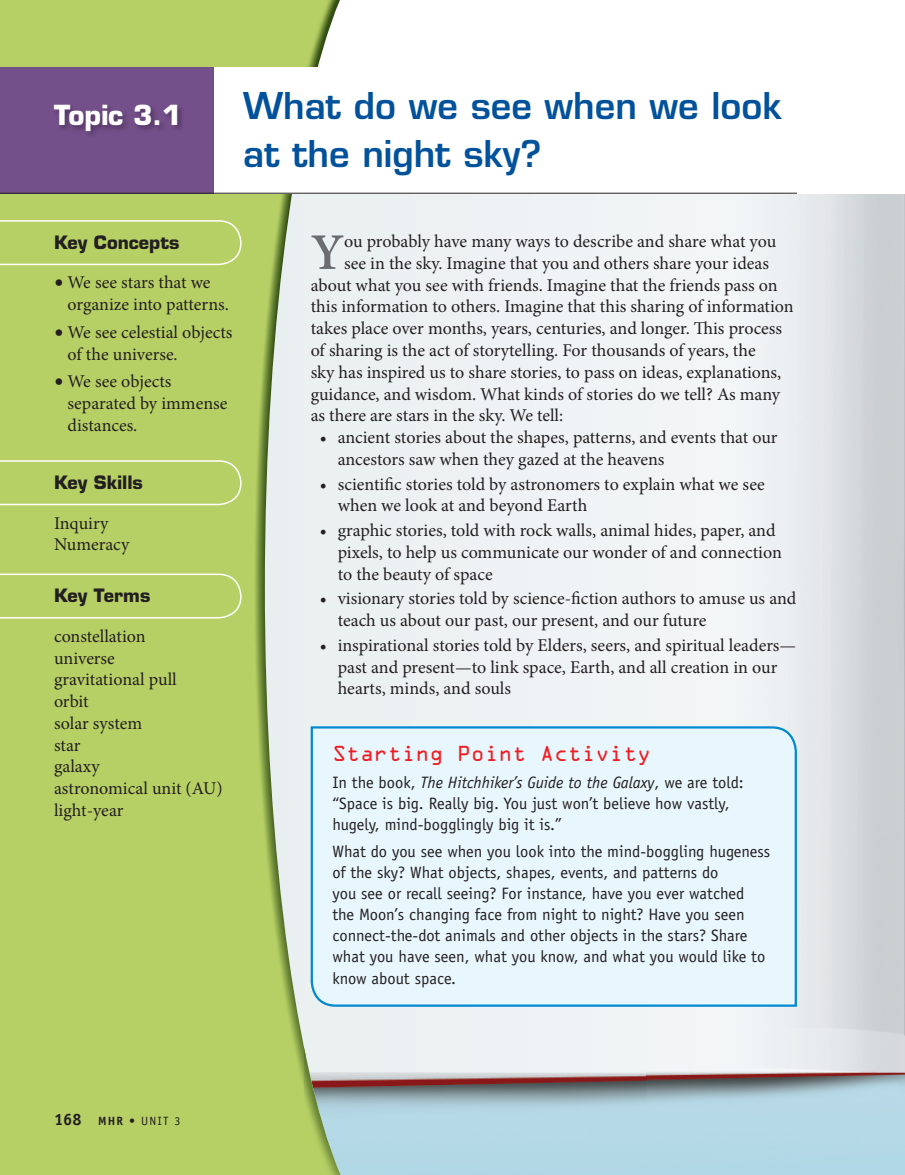
<style>
.page{position:relative;width:905px;height:1175px;background:#fff}
.page>*{position:absolute;margin:0;border:0;box-sizing:border-box;transform-origin:0 0}
.t1{font:600 51.45px "Minion Pro";color:#6c6d70}
.t2{font:600 36px/48px "Eurostile";color:#01519b}
.t3{font:700 27px "Eurostile";color:#fff}
.t4{font:19.5px "OCRA";letter-spacing:-.01em;color:#ee1d23}
.t5{font:18px/21.8px "Minion Pro";color:#231f20}
.t6{font:700 18px "Eurostile";color:#231f20}
.t7{font:16.5px/21px "Officina Sans";color:#231f20}
.t8{font:12px "Officina Sans";color:#231f20}
.s1{font-size:24.75px}
.s2{font-style:italic}
.s3{font-weight:700;font-size:16.5px}
.s4{font-weight:700}
</style>
<div class="page">
<img style="left:305px;top:194px;width:341px;height:954px">
<img style="left:646px;top:194px;width:258px;height:980px">
<img style="left:0;top:0;width:340px;height:68px">
<img style="left:210px;top:194px;width:95px;height:980px">
<div style="left:0;top:194px;width:210px;height:980px;background:#b7d065"></div>
<img style="left:304px;top:1037px;width:48px;height:137px">
<div style="left:0;top:68px;width:213px;height:125px;background:#74508b"></div>
<hr style="left:0;top:193px;width:796px;height:1px;background:#231f20">
<div style="left:0;top:219px;width:242px;height:400px;background:#b7d065"></div>
<div style="left:309px;top:725px;width:489px;height:282px;background:#e8f6fd"></div>
<p class="t3" style="left:54px;top:105px;width:129px">Topic 3.1</p>
<p class="t2" style="left:243px;top:86px;width:540px">What do we see when we look at the night sky?</p>
<p class="t6" style="left:54px;top:235px;width:127px">Key Concepts</p>
<p class="t5" style="left:68px;top:273px;width:163px;text-indent:-14px"><span class="s1">•</span> We see stars that we organize into patterns.</p>
<p class="t5" style="left:68px;top:323px;width:166px;text-indent:-14px"><span class="s1">•</span> We see celestial objects of the universe.</p>
<p class="t5" style="left:68px;top:372px;width:161px;text-indent:-14px"><span class="s1">•</span> We see objects separated by immense distances.</p>
<p class="t6" style="left:54px;top:475px;width:90px">Key Skills</p>
<p class="t5" style="left:54px;top:513px;width:77px">Inquiry<br>Numeracy</p>
<p class="t6" style="left:54px;top:588px;width:98px">Key Terms</p>
<p class="t5" style="left:54px;top:626px;width:170px">constellation<br>universe<br>gravitational pull<br>orbit<br>solar system<br>star<br>galaxy<br>astronomical unit (AU) light-year</p>
<p class="t1" style="left:310px;top:232px;width:35px">Y</p>
<p class="t5" style="left:344px;top:232px;width:434px">ou probably have many ways to describe and share what you</p>
<p class="t5" style="left:344px;top:254px;width:426px">see in the sky. Imagine that you and others share your ideas</p>
<p class="t5" style="left:310px;top:275px;width:468px">about what you see with friends. Imagine that the friends pass on</p>
<p class="t5" style="left:310px;top:297px;width:484px">this information to others. Imagine that this sharing of information</p>
<p class="t5" style="left:310px;top:319px;width:473px">takes place over months, years, centuries, and longer. This process</p>
<p class="t5" style="left:310px;top:341px;width:446px">of sharing is the act of storytelling. For thousands of years, the</p>
<p class="t5" style="left:310px;top:362px;width:472px">sky has inspired us to share stories, to pass on ideas, explanations,</p>
<p class="t5" style="left:310px;top:384px;width:471px">guidance, and wisdom. What kinds of stories do we tell? As many</p>
<p class="t5" style="left:310px;top:406px;width:254px">as there are stars in the sky. We tell:</p>
<p class="t5" style="left:337px;top:428px;width:441px;text-indent:-18px">• ancient stories about the shapes, patterns, and events that our ancestors saw when they gazed at the heavens</p>
<p class="t5" style="left:337px;top:474px;width:428px;text-indent:-18px">• scientific stories told by astronomers to explain what we see when we look at and beyond Earth</p>
<p class="t5" style="left:337px;top:521px;width:445px;text-indent:-18px">• graphic stories, told with rock walls, animal hides, paper, and pixels, to help us communicate our wonder of and connection to the beauty of space</p>
<p class="t5" style="left:337px;top:589px;width:460px;text-indent:-18px">• visionary stories told by science-fiction authors to amuse us and teach us about our past, our present, and our future</p>
<p class="t5" style="left:337px;top:635px;width:460px;text-indent:-18px">• inspirational stories told by Elders, seers, and spiritual leaders— past and present—to link space, Earth, and all creation in our hearts, minds, and souls</p>
<p class="t4" style="left:332px;top:747px;width:320px">Starting Point Activity</p>
<p class="t7" style="left:332px;top:773px;width:413px">In the book, <span class="s2">The Hitchhiker’s Guide to the Galaxy</span>, we are told: “Space is big. Really big. You just won’t believe how vastly, hugely, mind-bogglingly big it is.”</p>
<p class="t7" style="left:332px;top:842px;width:439px">What do you see when you look into the mind-boggling hugeness of the sky? What objects, shapes, events, and patterns do<br>you see or recall seeing? For instance, have you ever watched<br>the Moon’s changing face from night to night? Have you seen connect-the-dot animals and other objects in the stars? Share what you have seen, what you know, and what you would like to know about space.</p>
<p class="t8" style="left:54px;top:1116px;width:128px"><span class="s3">168</span> <span class="s4">MHR •</span> UNIT 3</p>
</div>
